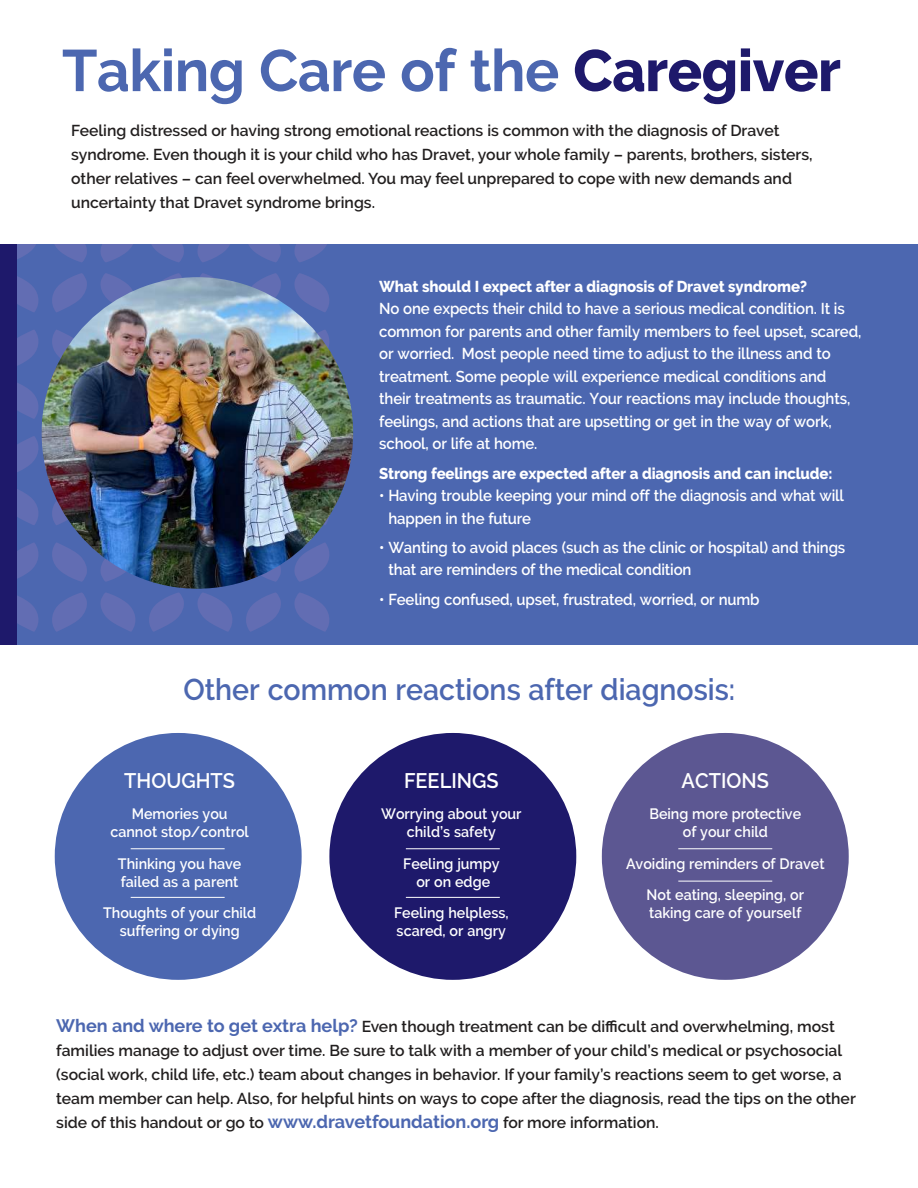
<style>
.page{position:relative;width:918px;height:1188px;background:#fff}
.page>*{position:absolute;margin:0;border:0;box-sizing:border-box;transform-origin:0 0}
.t1{font:700 58.5px "Raleway";letter-spacing:-.01em;color:#4c67b0}
.t2{font:600 30px "Raleway";color:#4c67b0;scale:.95 1}
.t3{font:600 21px "Raleway";color:#fff;scale:.95 1}
.t4{font:600 15.75px/24px "Raleway";color:#221f1f}
.t5{font:600 15.75px/22.5px "Raleway";letter-spacing:-.01em;color:#fff;scale:.95 1}
.t6{font:800 15.75px "Raleway";letter-spacing:-.01em;color:#fff;scale:.95 1}
.t7{font:600 15px/18px "Raleway";color:#fff;text-align:center;scale:.95 1}
.s1{font-weight:800;color:#1e196b}
.s2{font-weight:700;font-size:18px;color:#4c67b0}
</style>
<div class="page">
<div style="left:0;top:244px;width:918px;height:401px;background:#4c67b0"></div>
<svg style="left:52px;top:330px;width:26px;height:39px"></svg>
<svg style="left:317px;top:330px;width:12px;height:19px"></svg>
<svg style="left:16px;top:329px;width:22px;height:40px"></svg>
<svg style="left:16px;top:379px;width:22px;height:40px"></svg>
<svg style="left:51px;top:487px;width:20px;height:38px"></svg>
<svg style="left:324px;top:517px;width:5px;height:8px"></svg>
<svg style="left:16px;top:436px;width:26px;height:40px"></svg>
<svg style="left:16px;top:486px;width:22px;height:40px"></svg>
<svg style="left:100px;top:557px;width:39px;height:25px"></svg>
<svg style="left:52px;top:542px;width:36px;height:40px"></svg>
<svg style="left:52px;top:593px;width:35px;height:39px"></svg>
<svg style="left:100px;top:593px;width:35px;height:39px"></svg>
<svg style="left:149px;top:593px;width:35px;height:39px"></svg>
<svg style="left:197px;top:593px;width:35px;height:39px"></svg>
<svg style="left:294px;top:542px;width:35px;height:40px"></svg>
<svg style="left:245px;top:566px;width:36px;height:16px"></svg>
<svg style="left:246px;top:593px;width:35px;height:39px"></svg>
<svg style="left:294px;top:593px;width:35px;height:39px"></svg>
<svg style="left:16px;top:542px;width:22px;height:40px"></svg>
<svg style="left:16px;top:592px;width:22px;height:40px"></svg>
<svg style="left:100px;top:244px;width:33px;height:18px"></svg>
<svg style="left:54px;top:244px;width:33px;height:18px"></svg>
<svg style="left:52px;top:273px;width:35px;height:39px"></svg>
<svg style="left:99px;top:273px;width:40px;height:39px"></svg>
<svg style="left:197px;top:244px;width:33px;height:18px"></svg>
<svg style="left:151px;top:244px;width:33px;height:18px"></svg>
<svg style="left:146px;top:273px;width:39px;height:13px"></svg>
<svg style="left:200px;top:273px;width:31px;height:8px"></svg>
<svg style="left:294px;top:244px;width:33px;height:18px"></svg>
<svg style="left:248px;top:244px;width:33px;height:18px"></svg>
<svg style="left:245px;top:273px;width:36px;height:27px"></svg>
<svg style="left:294px;top:273px;width:35px;height:40px"></svg>
<svg style="left:16px;top:244px;width:20px;height:19px"></svg>
<svg style="left:16px;top:273px;width:22px;height:40px"></svg>
<img style="left:42px;top:277px;width:311px;height:312px;border-radius:156px">
<div style="left:55px;top:733px;width:247px;height:247px;background:#4c67b0;border-radius:50%"></div>
<div style="left:329px;top:733px;width:247px;height:247px;background:#1e196b;border-radius:50%"></div>
<div style="left:602px;top:733px;width:247px;height:247px;background:#5c5792;border-radius:50%"></div>
<hr style="left:131px;top:848px;width:94px;height:1px;background:#fff">
<hr style="left:406px;top:848px;width:94px;height:1px;background:#fff">
<hr style="left:678px;top:848px;width:94px;height:1px;background:#fff">
<hr style="left:678px;top:881px;width:94px;height:1px;background:#fff">
<hr style="left:406px;top:897px;width:94px;height:1px;background:#fff">
<hr style="left:131px;top:897px;width:94px;height:1px;background:#fff">
<div style="left:0;top:244px;width:16px;height:401px;background:#1e196b"></div>
<h1 class="t1" style="left:62px;top:48px;width:780px">Taking Care of the <span class="s1">Caregiver</span></h1>
<p class="t4" style="left:71px;top:119px;width:743px">Feeling distressed or having strong emotional reactions is common with the diagnosis of Dravet syndrome. Even though it is your child who has Dravet, your whole family – parents, brothers, sisters, other relatives – can feel overwhelmed. You may feel unprepared to cope with new demands and uncertainty that Dravet syndrome brings.</p>
<p class="t6" style="left:379px;top:280px;width:452px">What should I expect after a diagnosis of Dravet syndrome?</p>
<p class="t5" style="left:379px;top:298px;width:509px">No one expects their child to have a serious medical condition. It is common for parents and other family members to feel upset, scared, or worried. Most people need time to adjust to the illness and to treatment. Some people will experience medical conditions and their treatments as traumatic. Your reactions may include thoughts, feelings, and actions that are upsetting or get in the way of work, school, or life at home.</p>
<p class="t6" style="left:379px;top:467px;width:479px">Strong feelings are expected after a diagnosis and can include:</p>
<p class="t5" style="left:388px;top:484px;width:481px;text-indent:-9px">• Having trouble keeping your mind off the diagnosis and what will happen in the future</p>
<p class="t5" style="left:388px;top:536px;width:483px;text-indent:-9px">• Wanting to avoid places (such as the clinic or hospital) and things that are reminders of the medical condition</p>
<p class="t5" style="left:379px;top:588px;width:402px">• Feeling confused, upset, frustrated, worried, or numb</p>
<h2 class="t2" style="left:183px;top:672px;width:582px">Other common reactions after diagnosis:</h2>
<h3 class="t3" style="left:124px;top:773px;width:118px">THOUGHTS</h3>
<p class="t7" style="left:110px;top:805px;width:147px">Memories you cannot stop/control</p>
<p class="t7" style="left:118px;top:855px;width:132px;text-align:left">Thinking you have failed as a parent</p>
<p class="t7" style="left:103px;top:904px;width:163px">Thoughts of your child suffering or dying</p>
<h3 class="t3" style="left:404px;top:768px;width:101px">FEELINGS</h3>
<p class="t7" style="left:381px;top:805px;width:149px">Worrying about your child’s safety</p>
<p class="t7" style="left:403px;top:855px;width:103px">Feeling jumpy or on edge</p>
<p class="t7" style="left:394px;top:904px;width:122px;text-align:left">Feeling helpless, scared, or angry</p>
<h3 class="t3" style="left:682px;top:768px;width:93px">ACTIONS</h3>
<p class="t7" style="left:649px;top:805px;width:161px">Being more protective of your child</p>
<p class="t7" style="left:626px;top:848px;width:211px;line-height:31.5px">Avoiding reminders of Dravet<br>Not eating, sleeping, or</p>
<p class="t7" style="left:649px;top:904px;width:162px">taking care of yourself</p>
<p class="t4" style="left:56px;top:1014px;width:801px"><span class="s2">When and where to get extra help?</span> Even though treatment can be di昀케cult and overwhelming, most families manage to adjust over time. Be sure to talk with a member of your child’s medical or psychosocial (social work, child life, etc.) team about changes in behavior. If your family’s reactions seem to get worse, a team member can help. Also, for helpful hints on ways to cope after the diagnosis, read the tips on the other side of this handout or go to <span class="s2">www.dravetfoundation.org</span> for more information.</p>
</div>
